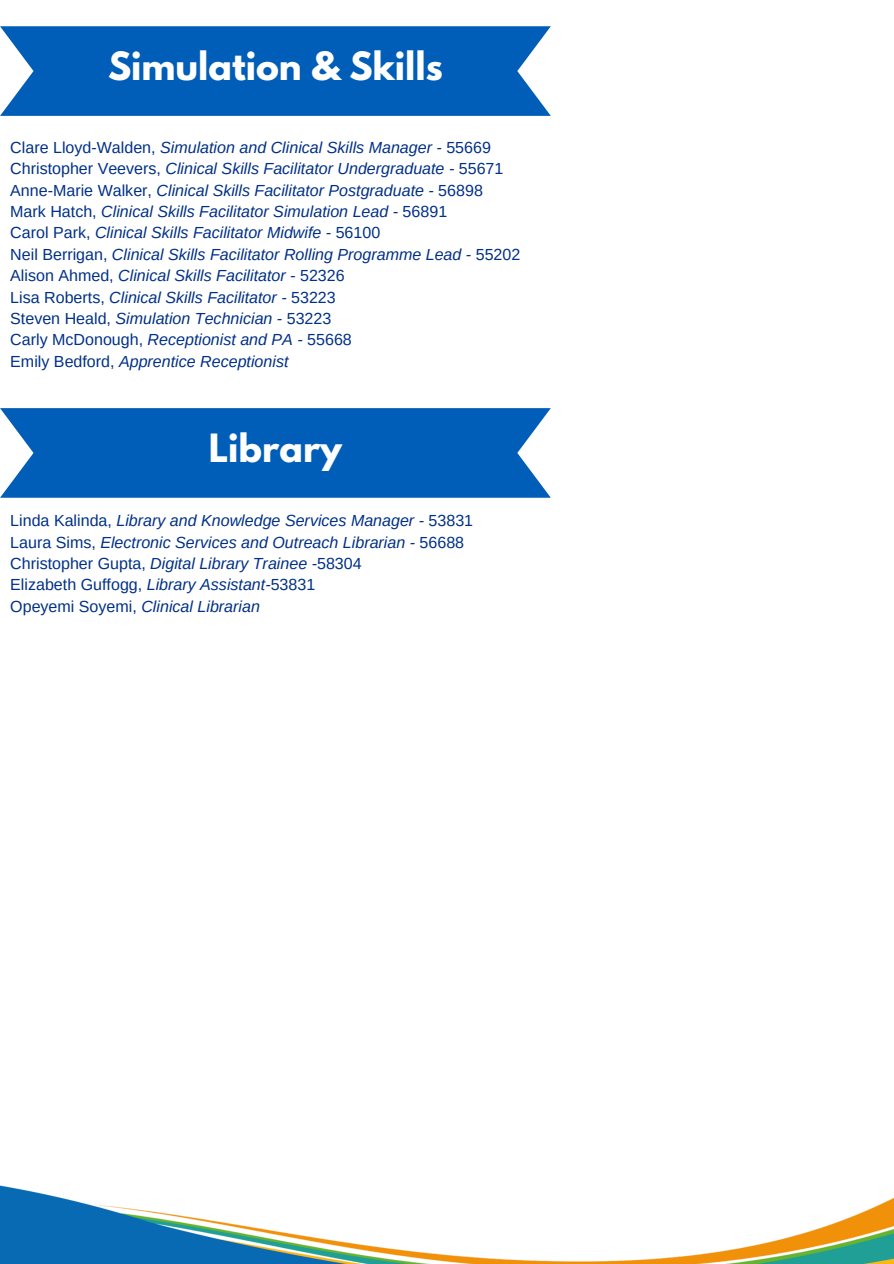
<style>
.page{position:relative;width:894px;height:1264px;background:#fff}
.page>*{position:absolute;margin:0;border:0;box-sizing:border-box;transform-origin:0 0}
.t1{font:700 34.5px "League Spartan";color:#fff}
.t2{font:italic 16.05px "Arimo";color:#003087}
.t3{font:16.05px "Arimo";color:#003087}
.s1{font-style:normal}
.s2{font-style:italic}
</style>
<div class="page">
<svg style="left:0;top:408px;width:550px;height:90px;background:#1068bc"></svg>
<img style="left:0;top:1185px;width:893px;height:77px">
<svg style="left:0;top:26px;width:550px;height:90px;background:#1068bc"></svg>
<p class="t1" style="left:108px;top:49px;width:336px">Simulation &amp; Skills</p>
<p class="t2" style="left:10px;top:138px;width:482px"><span class="s1">Clare Lloyd-Walden,</span> Simulation and Clinical Skills Manager - <span class="s1">55669</span></p>
<p class="t2" style="left:10px;top:160px;width:494px"><span class="s1">Christopher Veevers,</span> Clinical Skills Facilitator Undergraduate - <span class="s1">55671</span></p>
<p class="t2" style="left:10px;top:181px;width:474px"><span class="s1">Anne-Marie Walker,</span> Clinical Skills Facilitator Postgraduate - <span class="s1">56898</span></p>
<p class="t2" style="left:10px;top:202px;width:438px"><span class="s1">Mark Hatch,</span> Clinical Skills Facilitator Simulation Lead - <span class="s1">56891</span></p>
<p class="t2" style="left:10px;top:224px;width:371px"><span class="s1">Carol Park,</span> Clinical Skills Facilitator Midwife - <span class="s1">56100</span></p>
<h1 class="t2" style="left:10px;top:245px;width:511px"><span class="s1">Neil Berrigan,</span> Clinical Skills Facilitator Rolling Programme Lead - <span class="s1">55202</span></h1>
<p class="t2" style="left:10px;top:267px;width:336px"><span class="s1">Alison Ahmed,</span> Clinical Skills Facilitator - <span class="s1">52326</span></p>
<p class="t2" style="left:10px;top:288px;width:327px"><span class="s1">Lisa Roberts,</span> Clinical Skills Facilitator - <span class="s1">53223</span></p>
<p class="t2" style="left:10px;top:309px;width:322px"><span class="s1">Steven Heald,</span> Simulation Technician - <span class="s1">53223</span></p>
<p class="t3" style="left:10px;top:331px;width:343px">Carly McDonough, <span class="s2">Receptionist and PA -</span> 55668</p>
<p class="t2" style="left:10px;top:352px;width:280px"><span class="s1">Emily Bedford,</span> Apprentice Receptionist</p>
<h1 class="t1" style="left:209px;top:431px;width:135px">Library</h1>
<p class="t2" style="left:10px;top:511px;width:464px"><span class="s1">Linda Kalinda,</span> Library and Knowledge Services Manager - <span class="s1">53831</span></p>
<p class="t2" style="left:10px;top:533px;width:455px"><span class="s1">Laura Sims,</span> Electronic Services and Outreach Librarian - <span class="s1">56688</span></p>
<p class="t3" style="left:10px;top:554px;width:353px">Christopher Gupta, <span class="s2">Digital Library Trainee -</span>58304</p>
<p class="t3" style="left:10px;top:576px;width:306px">Elizabeth Guffogg, <span class="s2">Library Assistant-</span>53831</p>
<p class="t2" style="left:10px;top:597px;width:251px"><span class="s1">Opeyemi Soyemi,</span> Clinical Librarian</p>
</div>
